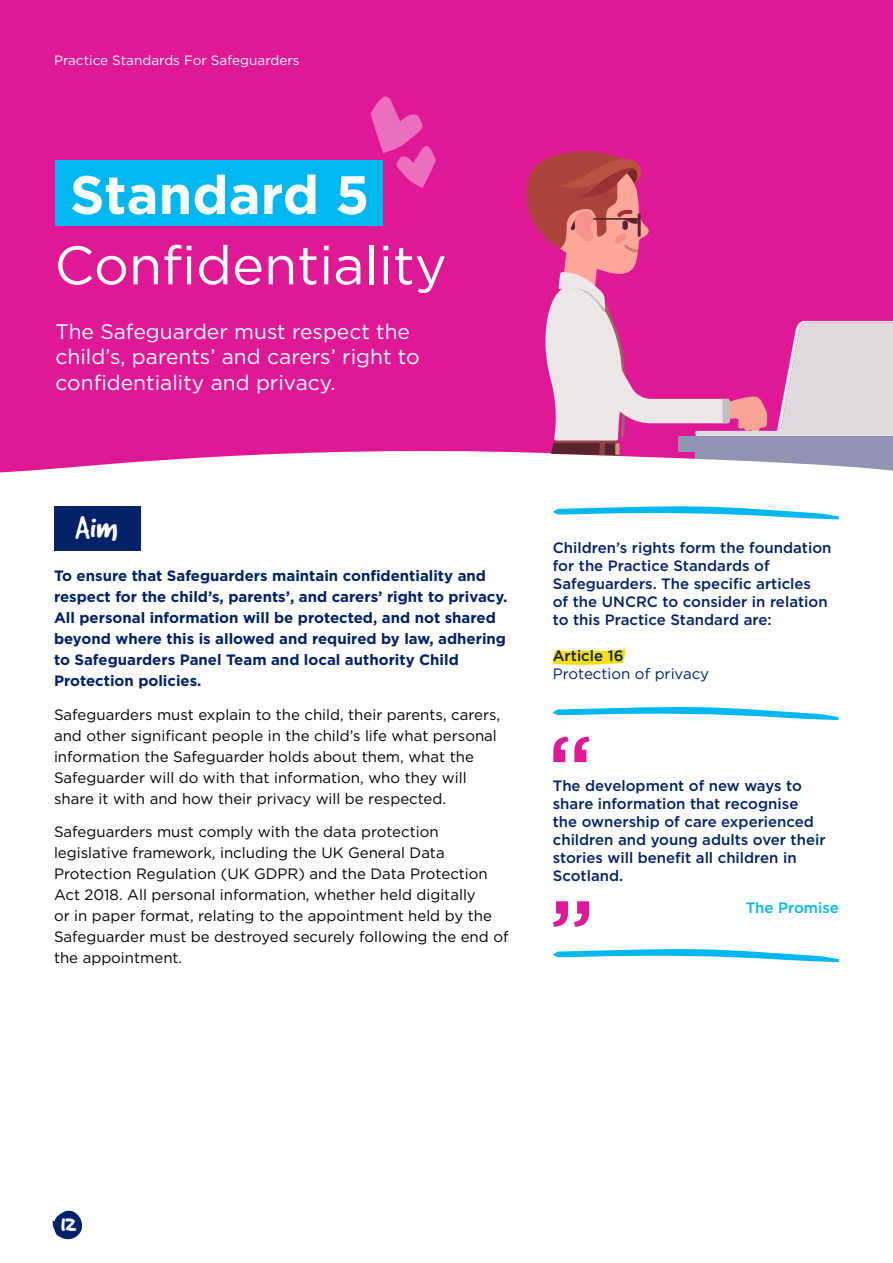
<style>
.page{position:relative;width:893px;height:1263px;background:#fff}
.page>*{position:absolute;margin:0;border:0;box-sizing:border-box;transform-origin:0 0}
.t1{font:54px "Gotham";color:#fff}
.t2{font:700 54px "Gotham";color:#fff}
.t3{font:36px "Good Dog";color:#fff}
.t4{font:27px "Good Dog";color:#fff}
.t5{font:21px/25.2px "Gotham";color:#fff}
.t6{font:15px/21px "Gotham";color:#000}
.t7{font:500 15px/18px "Gotham";color:#012169}
.t8{font:700 15px/21px "Gotham";color:#012169}
.t9{font:15px "Gotham";color:#012169}
.t10{font:500 15px "Gotham";color:#00b8ef}
.t11{font:13.5px "Gotham";color:#fff}
</style>
<div class="page">
<svg style="left:553px;top:736px;width:36px;height:26px"></svg>
<svg style="left:553px;top:901px;width:36px;height:26px"></svg>
<div style="left:54px;top:506px;width:86px;height:45px;background:#012169"></div>
<svg style="left:552px;top:707px;width:287px;height:13px"></svg>
<svg style="left:553px;top:949px;width:286px;height:13px"></svg>
<div style="left:0;top:0;width:893px;height:409px;background:#df1995"></div>
<svg style="left:0;top:409px;width:525px;height:64px;fill:#df1995"></svg>
<div style="left:55px;top:160px;width:328px;height:66px;background:#00b8ef"></div>
<svg style="left:370px;top:92px;width:67px;height:96px"></svg>
<svg style="left:462px;top:451px;width:63px;height:22px"></svg>
<svg style="left:553px;top:648px;width:72px;height:17px"></svg>
<svg style="left:525px;top:149px;width:368px;height:371px"></svg>
<svg style="left:53px;top:1210px;width:29px;height:30px"></svg>
<p class="t11" style="left:54px;top:51px;width:247px">Practice Standards For Safeguarders</p>
<h1 class="t2" style="left:70px;top:159px;width:301px">Standard 5</h1>
<h1 class="t1" style="left:54px;top:231px;width:394px">Confidentiality</h1>
<h3 class="t5" style="left:56px;top:319px;width:366px">The Safeguarder must respect the child’s, parents’ and carers’ right to confidentiality and privacy.</h3>
<h2 class="t3" style="left:75px;top:509px;width:44px">Aim</h2>
<p class="t8" style="left:54px;top:565px;width:455px">To ensure that Safeguarders maintain confidentiality and respect for the child’s, parents’, and carers’ right to privacy.<br>All personal information will be protected, and not shared beyond where this is allowed and required by law, adhering to Safeguarders Panel Team and local authority Child Protection policies.</p>
<p class="t6" style="left:54px;top:703px;width:448px">Safeguarders must explain to the child, their parents, carers, and other significant people in the child’s life what personal information the Safeguarder holds about them, what the Safeguarder will do with that information, who they will share it with and how their privacy will be respected.</p>
<p class="t6" style="left:54px;top:821px;width:456px">Safeguarders must comply with the data protection legislative framework, including the UK General Data Protection Regulation (UK GDPR) and the Data Protection Act 2018. All personal information, whether held digitally<br>or in paper format, relating to the appointment held by the Safeguarder must be destroyed securely following the end of the appointment.</p>
<p class="t7" style="left:553px;top:539px;width:280px">Children’s rights form the foundation for the Practice Standards of Safeguarders. The specific articles<br>of the UNCRC to consider in relation to this Practice Standard are:</p>
<p class="t7" style="left:553px;top:647px;width:72px">Article 16</p>
<p class="t9" style="left:553px;top:664px;width:158px">Protection of privacy</p>
<p class="t7" style="left:553px;top:777px;width:274px">The development of new ways to share information that recognise the ownership of care experienced children and young adults over their stories will benefit all children in<br>Scotland.</p>
<p class="t10" style="left:746px;top:898px;width:95px">The Promise</p>
<h3 class="t4" style="left:61px;top:1209px;width:17px">12</h3>
</div>
